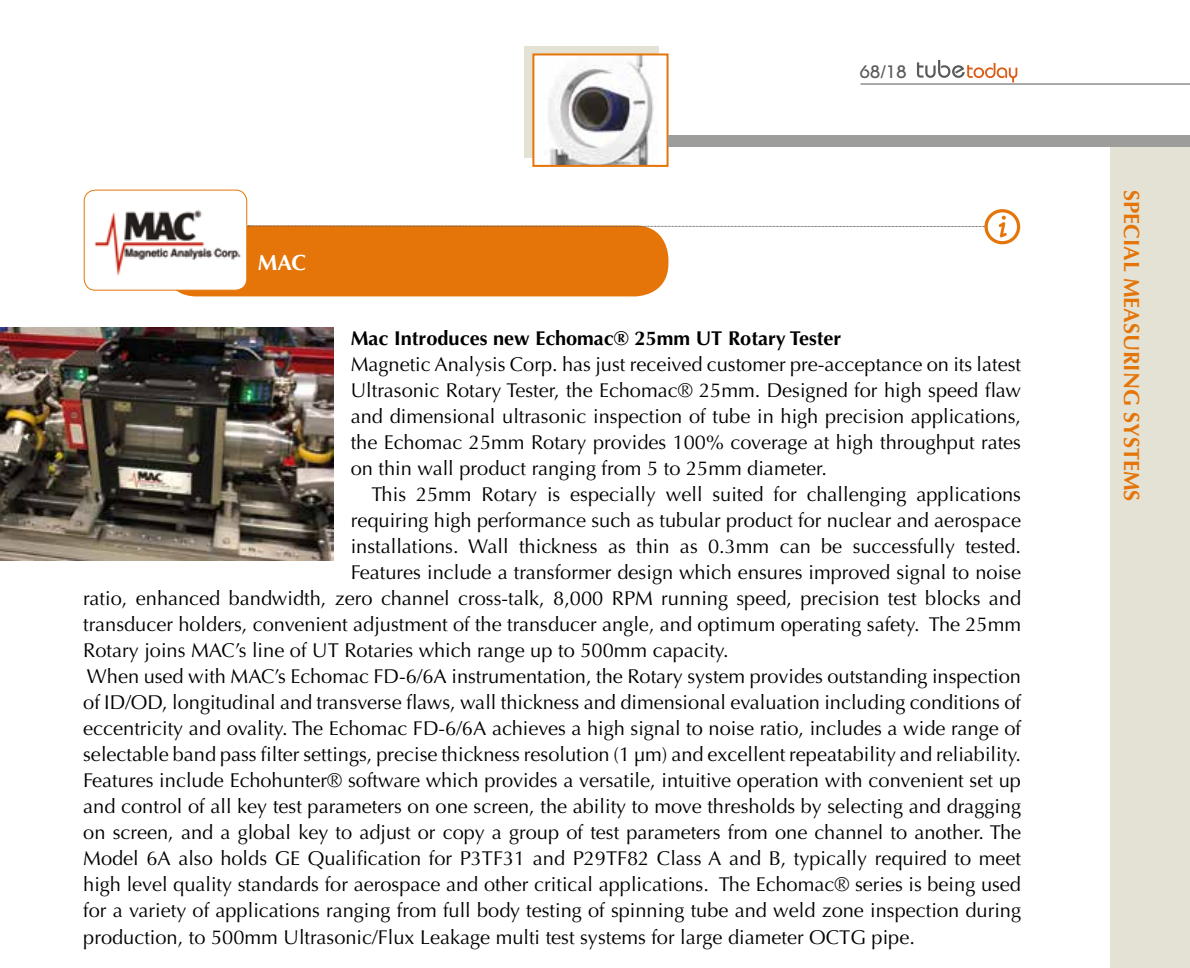
<style>
.page{position:relative;width:1190px;height:968px;background:#fff}
.page>*{position:absolute;margin:0;border:0;box-sizing:border-box;transform-origin:0 0}
.t1{font:700 22px "Optima";color:#e57509}
.t2{font:700 22px "Optima";color:#fff}
.t3{font:20px/26px "Optima";color:#000;text-align:justify}
.t4{font:700 20px "Optima";color:#000}
.t5{font:500 18px "Bauhaus Std";color:#5a5a5c}
</style>
<div class="page">
<div style="left:1110px;top:136px;width:79px;height:832px;background:#e4e2d4"></div>
<hr style="left:860px;top:83px;width:329px;height:1px;background:#545557">
<svg style="left:917px;top:60px;width:100px;height:22px"></svg>
<div style="left:524px;top:46px;width:134px;height:112px;background:#e4e2d4"></div>
<div style="left:533px;top:54px;width:134px;height:112px;background:#fff"></div>
<img style="left:548px;top:56px;width:106px;height:108px">
<div style="left:532px;top:53px;width:136px;height:114px;border:2px solid #e57509"></div>
<div style="left:668px;top:136px;width:521px;height:11px;background:#9d9d9c"></div>
<img style="left:0;top:327px;width:333px;height:233px">
<div style="left:164px;top:226px;width:503px;height:69px;background:#e57509;border-radius:32px"></div>
<div style="left:163px;top:225px;width:505px;height:71px;border:2px solid #e57509;border-radius:32px"></div>
<svg style="left:248px;top:209px;width:771px;height:35px"></svg>
<div style="left:84px;top:190px;width:163px;height:100px;background:#fff;border-radius:11px"></div>
<img style="left:94px;top:210px;width:147px;height:66px">
<div style="left:84px;top:190px;width:163px;height:101px;border:1px solid #e57509;border-radius:11px"></div>
<p class="t2" style="left:258px;top:250px;width:50px">MAC</p>
<p class="t5" style="left:859px;top:61px;width:48px">68/18</p>
<p class="t4" style="left:350px;top:327px;width:492px">Mac Introduces new Echomac® 25mm UT Rotary Tester</p>
<p class="t3" style="left:350px;top:351px;width:671px">Magnetic Analysis Corp. has just received customer pre-acceptance on its latest Ultrasonic Rotary Tester, the Echomac® 25mm. Designed for high speed flaw and dimensional ultrasonic inspection of tube in high precision applications, the Echomac 25mm Rotary provides 100% coverage at high throughput rates on thin wall product ranging from 5 to 25mm diameter.</p>
<p class="t3" style="left:371px;top:481px;width:651px">This 25mm Rotary is especially well suited for challenging applications</p>
<p class="t3" style="left:350px;top:507px;width:671px">requiring high performance such as tubular product for nuclear and aerospace</p>
<p class="t3" style="left:350px;top:533px;width:671px">installations. Wall thickness as thin as 0.3mm can be successfully tested.</p>
<p class="t3" style="left:350px;top:559px;width:671px">Features include a transformer design which ensures improved signal to noise</p>
<p class="t3" style="left:83px;top:585px;width:939px">ratio, enhanced bandwidth, zero channel cross-talk, 8,000 RPM running speed, precision test blocks and</p>
<p class="t3" style="left:83px;top:611px;width:939px">transducer holders, convenient adjustment of the transducer angle, and optimum operating safety. The 25mm</p>
<p class="t3" style="left:83px;top:637px;width:647px">Rotary joins MAC’s line of UT Rotaries which range up to 500mm capacity.</p>
<p class="t3" style="left:87px;top:663px;width:935px">When used with MAC’s Echomac FD-6/6A instrumentation, the Rotary system provides outstanding inspection</p>
<p class="t3" style="left:83px;top:689px;width:939px">of ID/OD, longitudinal and transverse flaws, wall thickness and dimensional evaluation including conditions of</p>
<p class="t3" style="left:83px;top:715px;width:939px">eccentricity and ovality. The Echomac FD-6/6A achieves a high signal to noise ratio, includes a wide range of</p>
<p class="t3" style="left:83px;top:741px;width:939px">selectable band pass filter settings, precise thickness resolution (1 μm) and excellent repeatability and reliability.</p>
<p class="t3" style="left:83px;top:767px;width:939px">Features include Echohunter® software which provides a versatile, intuitive operation with convenient set up</p>
<p class="t3" style="left:83px;top:793px;width:939px">and control of all key test parameters on one screen, the ability to move thresholds by selecting and dragging</p>
<p class="t3" style="left:83px;top:819px;width:939px">on screen, and a global key to adjust or copy a group of test parameters from one channel to another. The</p>
<p class="t3" style="left:83px;top:845px;width:939px">Model 6A also holds GE Qualification for P3TF31 and P29TF82 Class A and B, typically required to meet</p>
<p class="t3" style="left:83px;top:871px;width:939px">high level quality standards for aerospace and other critical applications. The Echomac® series is being used</p>
<p class="t3" style="left:83px;top:897px;width:939px">for a variety of applications ranging from full body testing of spinning tube and weld zone inspection during</p>
<p class="t3" style="left:83px;top:924px;width:833px">production, to 500mm Ultrasonic/Flux Leakage multi test systems for large diameter OCTG pipe.</p>
<p class="t1" style="left:1144px;top:190px;width:313px;rotate:90deg">SPECIAL MEASURING SYSTEMS</p>
</div>
